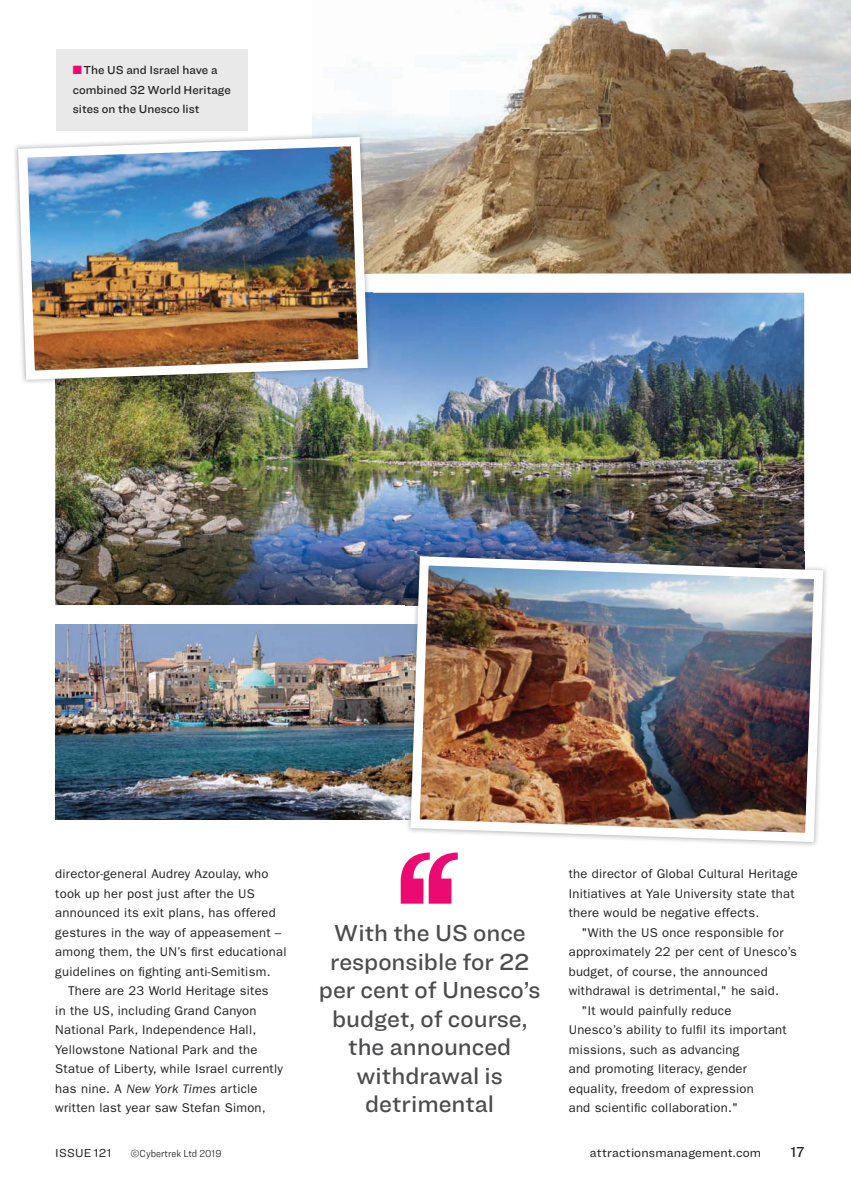
<style>
.page{position:relative;width:851px;height:1191px;background:#fff}
.page>*{position:absolute;margin:0;border:0;box-sizing:border-box;transform-origin:0 0}
.t1{font:500 24px/28.5px "Ringside";color:#4c4c4e;text-align:center}
.t2{font:500 15px "Ringside Narrow";color:#231f20}
.t3{font:12.75px/19.5px "Franklin Gothic LT";letter-spacing:.02em;color:#231f20}
.t4{font:12.75px "Ringside";letter-spacing:.01em;color:#231f20}
.t5{font:500 12px/19.5px "Ringside";color:#231f20}
.t6{font:12px "Ringside";letter-spacing:.015em;color:#231f20}
.t7{font:300 10.5px "Ringside Narrow";color:#231f20}
.s1{font-style:italic}
</style>
<div class="page">
<svg style="left:400px;top:852px;width:57px;height:51px"></svg>
<img style="left:312px;top:0;width:538px;height:273px">
<img style="left:55px;top:293px;width:749px;height:312px">
<img style="left:55px;top:624px;width:350px;height:195px">
<div style="left:56px;top:49px;width:192px;height:81px;background:#e9e9ea"></div>
<img style="left:14px;top:132px;width:358px;height:252px">
<img style="left:405px;top:551px;width:422px;height:295px">
<p class="t5" style="left:73px;top:62px;width:159px;text-indent:11px">The US and Israel have a combined 32 World Heritage sites on the Unesco list</p>
<p class="t3" style="left:55px;top:865px;width:233px">director-general Audrey Azoulay, who took up her post just after the US announced its exit plans, has offered gestures in the way of appeasement – among them, the UN’s first educational guidelines on fighting anti-Semitism.</p>
<p class="t3" style="left:55px;top:982px;width:229px;text-indent:13px">There are 23 World Heritage sites<br>in the US, including Grand Canyon National Park, Independence Hall, Yellowstone National Park and the Statue of Liberty, while Israel currently has nine. A <span class="s1">New York Times</span> article written last year saw Stefan Simon,</p>
<h1 class="t1" style="left:319px;top:921px;width:223px">With the US once responsible for 22 per cent of Unesco’s budget, of course, the announced withdrawal is detrimental</h1>
<p class="t3" style="left:568px;top:865px;width:230px">the director of Global Cultural Heritage<br>Initiatives at Yale University state that there would be negative effects.</p>
<p class="t3" style="left:581px;top:924px;width:203px">"With the US once responsible for</p>
<p class="t3" style="left:568px;top:943px;width:230px">approximately 22 per cent of Unesco’s</p>
<p class="t3" style="left:568px;top:962px;width:200px">budget, of course, the announced</p>
<p class="t3" style="left:568px;top:982px;width:212px">withdrawal is detrimental," he said.</p>
<p class="t3" style="left:581px;top:1001px;width:151px">"It would painfully reduce</p>
<p class="t3" style="left:568px;top:1021px;width:219px">Unesco’s ability to fulfil its important</p>
<p class="t3" style="left:568px;top:1040px;width:172px">missions, such as advancing</p>
<p class="t3" style="left:568px;top:1060px;width:180px">and promoting literacy, gender</p>
<p class="t3" style="left:568px;top:1079px;width:186px">equality, freedom of expression</p>
<p class="t3" style="left:568px;top:1099px;width:171px">and scientific collaboration."</p>
<p class="t6" style="left:55px;top:1148px;width:58px">ISSUE 121</p>
<p class="t7" style="left:130px;top:1147px;width:92px">©Cybertrek Ltd 2019</p>
<p class="t4" style="left:590px;top:1147px;width:173px">attractionsmanagement.com</p>
<p class="t2" style="left:790px;top:1145px;width:15px">17</p>
</div>
